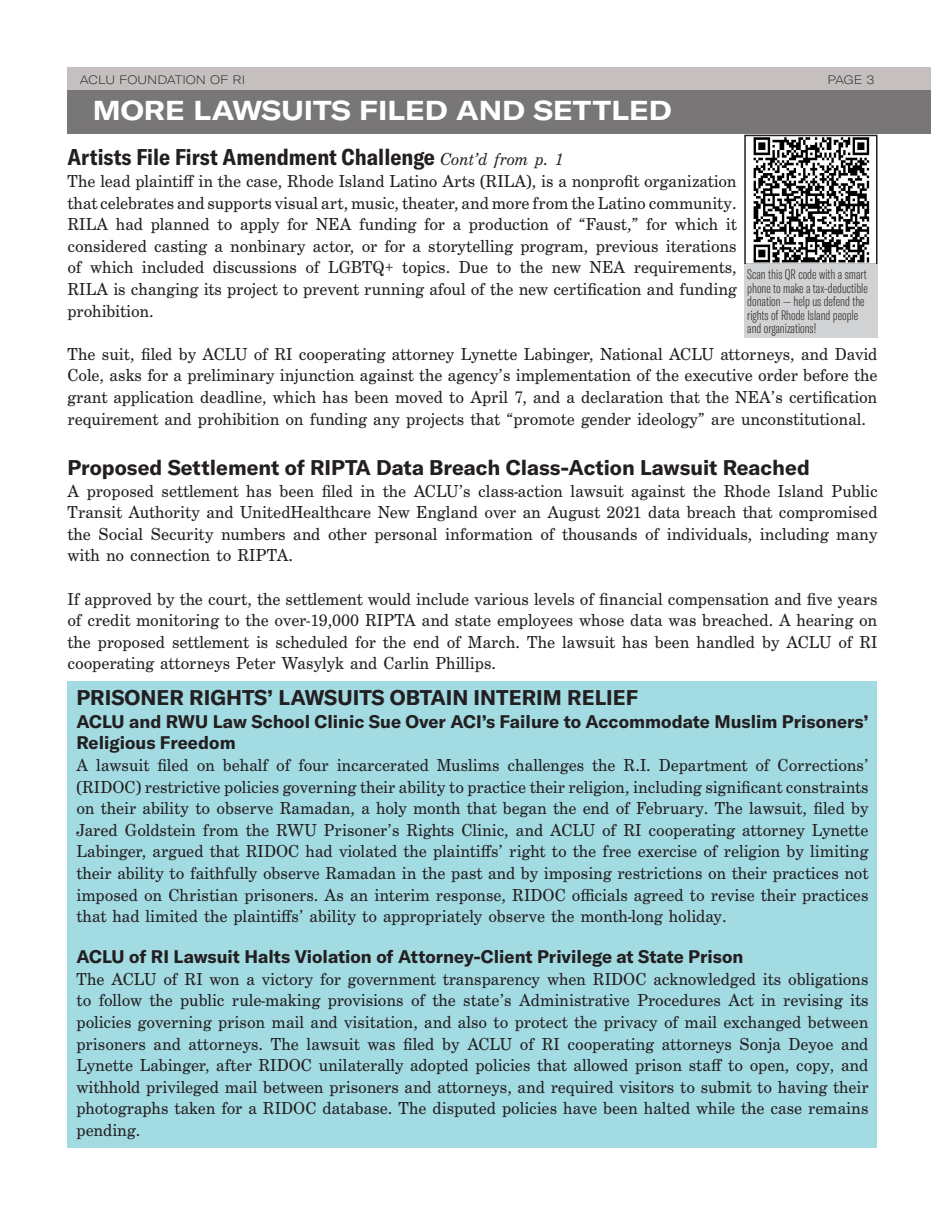
<style>
.page{position:relative;width:945px;height:1215px;background:#fff}
.page>*{position:absolute;margin:0;border:0;box-sizing:border-box;transform-origin:0 0}
.t1{font:700 expanded 27px "GT America";color:#fff}
.t2{font:700 condensed 22.5px "GT America";color:#231f20}
.t3{font:700 21px "GT America";color:#231f20}
.t4{font:18px/21.6px "Century Schoolbook FS";color:#231f20;text-align:justify}
.t5{font:700 18px/21.6px "GT America";color:#231f20}
.t6{font:100 extra-condensed 13.5px/13.5px "GT America";color:#231f20}
.t7{font:100 expanded 12px "GT America";color:#231f20}
.s1{font-family:"Century Schoolbook FS";font-weight:400;font-style:italic;font-stretch:normal;font-size:18px}
</style>
<div class="page">
<div style="left:68px;top:68px;width:864px;height:22px;background:#c5c0bf"></div>
<div style="left:68px;top:681px;width:810px;height:467px;background:#a3dbe3"></div>
<div style="left:68px;top:90px;width:864px;height:44px;background:#787677"></div>
<img style="left:753px;top:138px;width:117px;height:124px">
<div style="left:744px;top:135px;width:134px;height:130px;border:2px solid #231f20"></div>
<div style="left:744px;top:264px;width:134px;height:74px;background:#d1d2d4"></div>
<p class="t7" style="left:80px;top:72px;width:167px">ACLU FOUNDATION OF RI</p>
<p class="t7" style="left:828px;top:72px;width:49px">PAGE 3</p>
<p class="t1" style="left:93px;top:93px;width:580px">MORE LAWSUITS FILED AND SETTLED</p>
<p class="t2" style="left:68px;top:144px;width:498px">Artists File First Amendment Challenge <span class="s1">Cont’d from p. 1</span></p>
<p class="t4" style="left:68px;top:171px;width:671px">The lead plaintiff in the case, Rhode Island Latino Arts (RILA), is a nonprofit organization that celebrates and supports visual art, music, theater, and more from the Latino community.<br>RILA had planned to apply for NEA funding for a production of “Faust,” for which it considered casting a nonbinary actor, or for a storytelling program, previous iterations of which included discussions of LGBTQ+ topics. Due to the new NEA requirements, RILA is changing its project to prevent running afoul of the new certification and funding prohibition.</p>
<p class="t4" style="left:68px;top:343px;width:812px">The suit, filed by ACLU of RI cooperating attorney Lynette Labinger, National ACLU attorneys, and David Cole, asks for a preliminary injunction against the agency’s implementation of the executive order before the grant application deadline, which has been moved to April 7, and a declaration that the NEA’s certification requirement and prohibition on funding any projects that “promote gender ideology” are unconstitutional.</p>
<p class="t3" style="left:68px;top:454px;width:744px">Proposed Settlement of RIPTA Data Breach Class-Action Lawsuit Reached</p>
<p class="t4" style="left:68px;top:480px;width:812px">A proposed settlement has been filed in the ACLU’s class-action lawsuit against the Rhode Island Public Transit Authority and UnitedHealthcare New England over an August 2021 data breach that compromised the Social Security numbers and other personal information of thousands of individuals, including many with no connection to RIPTA.</p>
<p class="t4" style="left:68px;top:588px;width:812px">If approved by the court, the settlement would include various levels of financial compensation and five years of credit monitoring to the over-19,000 RIPTA and state employees whose data was breached. A hearing on the proposed settlement is scheduled for the end of March. The lawsuit has been handled by ACLU of RI cooperating attorneys Peter Wasylyk and Carlin Phillips.</p>
<p class="t6" style="left:747px;top:268px;width:122px">Scan this QR code with a smart phone to make a tax-deductible donation — help us defend the rights of Rhode Island people and organizations!</p>
<p class="t3" style="left:76px;top:685px;width:563px">PRISONER RIGHTS’ LAWSUITS OBTAIN INTERIM RELIEF</p>
<p class="t5" style="left:76px;top:710px;width:794px">ACLU and RWU Law School Clinic Sue Over ACI’s Failure to Accommodate Muslim Prisoners’<br>Religious Freedom</p>
<p class="t4" style="left:76px;top:755px;width:794px">A lawsuit filed on behalf of four incarcerated Muslims challenges the R.I. Department of Corrections’ (RIDOC) restrictive policies governing their ability to practice their religion, including significant constraints on their ability to observe Ramadan, a holy month that began the end of February. The lawsuit, filed by Jared Goldstein from the RWU Prisoner’s Rights Clinic, and ACLU of RI cooperating attorney Lynette Labinger, argued that RIDOC had violated the plaintiffs’ right to the free exercise of religion by limiting their ability to faithfully observe Ramadan in the past and by imposing restrictions on their practices not imposed on Christian prisoners. As an interim response, RIDOC officials agreed to revise their practices that had limited the plaintiffs’ ability to appropriately observe the month-long holiday.</p>
<p class="t5" style="left:76px;top:946px;width:668px">ACLU of RI Lawsuit Halts Violation of Attorney-Client Privilege at State Prison</p>
<p class="t4" style="left:76px;top:968px;width:794px">The ACLU of RI won a victory for government transparency when RIDOC acknowledged its obligations to follow the public rule-making provisions of the state’s Administrative Procedures Act in revising its policies governing prison mail and visitation, and also to protect the privacy of mail exchanged between prisoners and attorneys. The lawsuit was filed by ACLU of RI cooperating attorneys Sonja Deyoe and Lynette Labinger, after RIDOC unilaterally adopted policies that allowed prison staff to open, copy, and withhold privileged mail between prisoners and attorneys, and required visitors to submit to having their photographs taken for a RIDOC database. The disputed policies have been halted while the case remains pending.</p>
</div>
